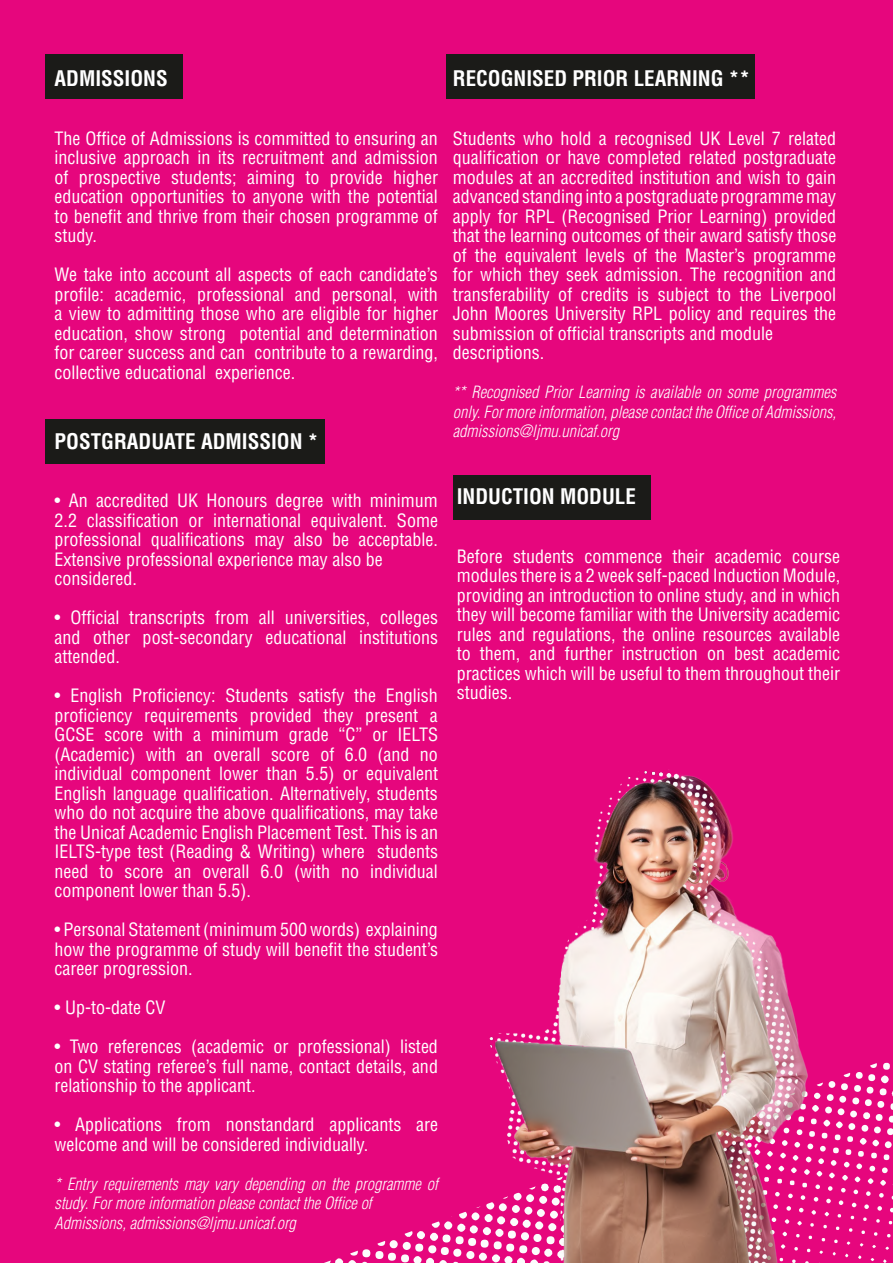
<style>
.page{position:relative;width:893px;height:1263px;background:#e6067d}
.page>*{position:absolute;margin:0;border:0;box-sizing:border-box;transform-origin:0 0}
.t1{font:700 condensed 21px "Helvetica LT Std";color:#fff}
.t2{font:condensed 18px/19.5px "Helvetica LT Std";color:#fff;text-align:justify}
.t3{font:italic 300 condensed 16.5px/19.5px "Helvetica LT Std";color:#fff;text-align:justify}
.t4{font:italic 300 condensed 16.5px/19.5px "Helvetica LT Std";color:#fffefc}
.s1{font-stretch:normal}
</style>
<div class="page">
<svg style="left:324px;top:1062px;width:569px;height:201px"></svg>
<div style="left:453px;top:475px;width:198px;height:45px;background:#1b1b18"></div>
<div style="left:446px;top:54px;width:309px;height:45px;background:#1b1b18"></div>
<div style="left:46px;top:419px;width:279px;height:44px;background:#1b1b18"></div>
<div style="left:46px;top:54px;width:137px;height:45px;background:#1b1b18"></div>
<img style="left:473px;top:769px;width:366px;height:494px">
<p class="t1" style="left:55px;top:65px;width:115px">ADMISSIONS</p>
<p class="t1" style="left:453px;top:65px;width:298px">RECOGNISED PRIOR LEARNING **</p>
<p class="t2" style="left:55px;top:128px;width:385px">The Office of Admissions is committed to ensuring an inclusive approach in its recruitment and admission of prospective students; aiming to provide higher education opportunities to anyone with the potential to benefit and thrive from their chosen programme of study.</p>
<p class="t2" style="left:55px;top:265px;width:385px">We take into account all aspects of each candidate’s profile: academic, professional and personal, with a view to admitting those who are eligible for higher education, show strong potential and determination for career success and can contribute to a rewarding, collective educational experience.</p>
<p class="t1" style="left:55px;top:428px;width:265px">POSTGRADUATE ADMISSION *</p>
<p class="t2" style="left:453px;top:128px;width:385px">Students who hold a recognised UK Level 7 related qualification or have completed related postgraduate modules at an accredited institution and wish to gain advanced standing into a postgraduate programme may apply for RPL (Recognised Prior Learning) provided that the learning outcomes of their award satisfy those of the equivalent levels of the Master’s programme for which they seek admission. The recognition and transferability of credits is subject to the Liverpool John Moores University RPL policy and requires the submission of official transcripts and module</p>
<p class="t2" style="left:453px;top:343px;width:93px">descriptions.</p>
<p class="t3" style="left:453px;top:383px;width:385px"><span class="s1">*</span>* Recognised Prior Learning is available on some programmes only. For more information, please contact the Office of Admissions, admissions@ljmu.unicaf.org</p>
<p class="t2" style="left:55px;top:491px;width:385px">• An accredited UK Honours degree with minimum 2.2 classification or international equivalent. Some professional qualifications may also be acceptable.<br>Extensive professional experience may also be</p>
<p class="t2" style="left:55px;top:569px;width:84px">considered.</p>
<p class="t2" style="left:55px;top:608px;width:385px">• Official transcripts from all universities, colleges and other post-secondary educational institutions attended.</p>
<p class="t2" style="left:55px;top:686px;width:385px">• English Proficiency: Students satisfy the English proficiency requirements provided they present a GCSE score with a minimum grade “C” or IELTS (Academic) with an overall score of 6.0 (and no individual component lower than 5.5) or equivalent English language qualification. Alternatively, students who do not acquire the above qualifications, may take the Unicaf Academic English Placement Test. This is an IELTS-type test (Reading &amp; Writing) where students need to score an overall 6.0 (with no individual component lower than 5.5).</p>
<p class="t2" style="left:55px;top:920px;width:385px">• Personal Statement (minimum 500 words) explaining how the programme of study will benefit the student’s career progression.</p>
<p class="t2" style="left:55px;top:998px;width:112px">• Up-to-date CV</p>
<p class="t2" style="left:55px;top:1037px;width:385px">• Two references (academic or professional) listed on CV stating referee’s full name, contact details, and relationship to the applicant.</p>
<p class="t2" style="left:55px;top:1115px;width:385px">• Applications from nonstandard applicants are welcome and will be considered individually.</p>
<p class="t4" style="left:55px;top:1174px;width:385px">* Entry requirements may vary depending on the programme of study. For more information please contact the Office of</p>
<p class="t4" style="left:55px;top:1213px;width:243px">Admissions, admissions@ljmu.unicaf.org</p>
<p class="t1" style="left:457px;top:483px;width:181px">INDUCTION MODULE</p>
<p class="t2" style="left:457px;top:546px;width:385px">Before students commence their academic course modules there is a 2 week self-paced Induction Module, providing an introduction to online study, and in which they will become familiar with the University academic rules and regulations, the online resources available to them, and further instruction on best academic practices which will be useful to them throughout their studies.</p>
</div>
